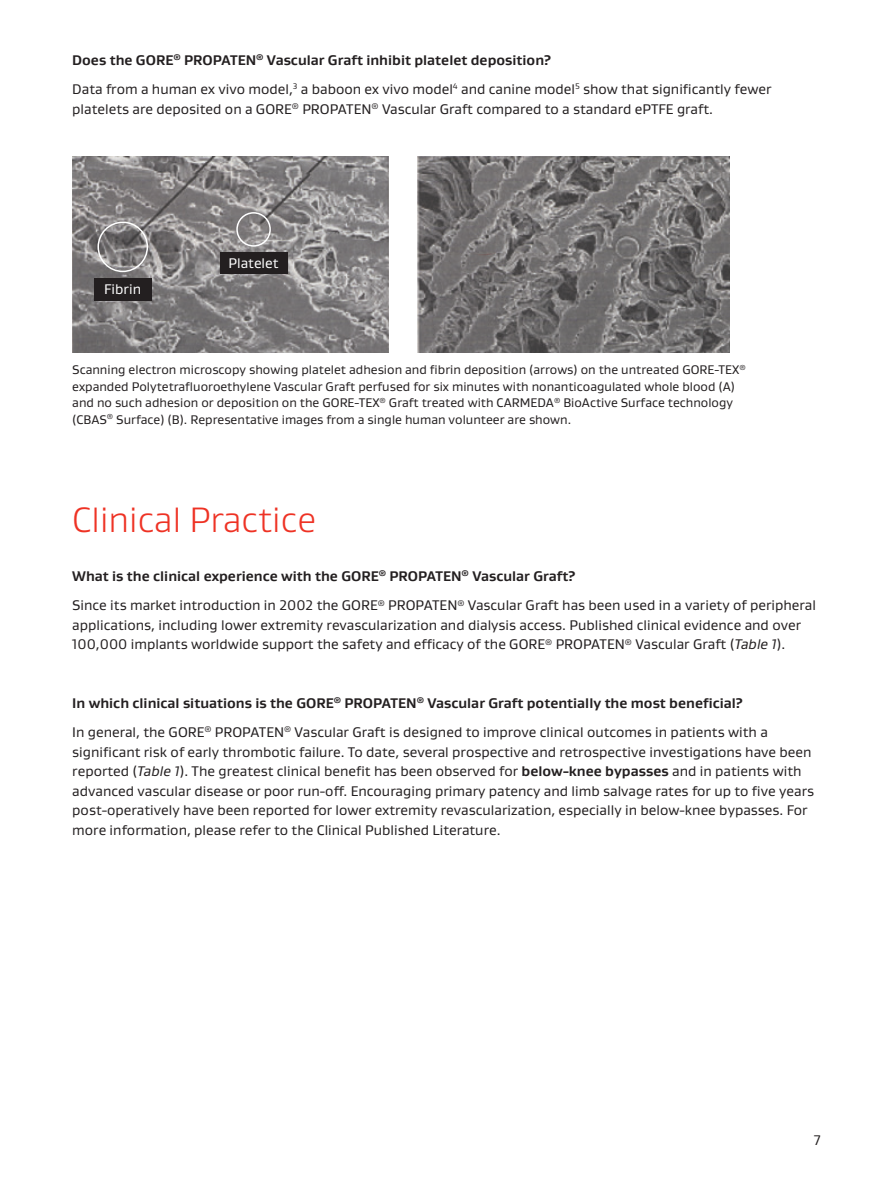
<style>
.page{position:relative;width:893px;height:1191px;background:#fff}
.page>*{position:absolute;margin:0;border:0;box-sizing:border-box;transform-origin:0 0}
.t1{font:300 36px "Gore Gustan";color:#ee3224}
.t2{font:14.25px/19.5px "Gore Gustan";color:#231f20}
.t3{font:14.25px "Gore Gustan";color:#fff}
.t4{font:12.75px/16.5px "Gore Gustan";color:#231f20}
.s1{font-weight:700}
.s2{font-style:italic}
</style>
<div class="page">
<img style="left:72px;top:156px;width:317px;height:196px">
<img style="left:417px;top:156px;width:312px;height:196px">
<div style="left:97px;top:221px;width:51px;height:51px;border:2px solid #fff;border-radius:50%"></div>
<div style="left:236px;top:212px;width:35px;height:35px;border:2px solid #fff;border-radius:50%"></div>
<div style="left:94px;top:278px;width:57px;height:22px;background:#231f20"></div>
<div style="left:220px;top:252px;width:67px;height:22px;background:#231f20"></div>
<p class="t2" style="left:72px;top:45px;width:701px;line-height:29.2px"><span class="s1">Does the GORE</span><sup>®</sup> <span class="s1">PROPATEN</span><sup>®</sup> <span class="s1">Vascular Graft inhibit platelet deposition?<br></span>Data from a human ex vivo model,<sup>3</sup> a baboon ex vivo model<sup>4</sup> and canine model<sup>5</sup> show that significantly fewer</p>
<p class="t2" style="left:72px;top:99px;width:642px">platelets are deposited on a GORE<sup>®</sup> PROPATEN<sup>®</sup> Vascular Graft compared to a standard ePTFE graft.</p>
<p class="t3" style="left:104px;top:280px;width:38px">Fibrin</p>
<p class="t3" style="left:229px;top:254px;width:52px">Platelet</p>
<p class="t4" style="left:72px;top:361px;width:675px">Scanning electron microscopy showing platelet adhesion and fibrin deposition (arrows) on the untreated GORE-TEX<sup>® </sup>expanded Polytetrafluoroethylene Vascular Graft perfused for six minutes with nonanticoagulated whole blood (A) and no such adhesion or deposition on the GORE-TEX<sup>®</sup> Graft treated with CARMEDA<sup>®</sup> BioActive Surface technology (CBAS<sup>®</sup> Surface) (B). Representative images from a single human volunteer are shown.</p>
<h1 class="t1" style="left:72px;top:497px;width:245px">Clinical Practice</h1>
<p class="t2" style="left:72px;top:561px;width:745px;line-height:29.2px"><span class="s1">What is the clinical experience with the GORE</span><sup>®</sup> <span class="s1">PROPATEN</span><sup>®</sup> <span class="s1">Vascular Graft?<br></span>Since its market introduction in 2002 the GORE<sup>®</sup> PROPATEN<sup>®</sup> Vascular Graft has been used in a variety of peripheral</p>
<p class="t2" style="left:72px;top:615px;width:730px">applications, including lower extremity revascularization and dialysis access. Published clinical evidence and over<br>100,000 implants worldwide support the safety and efficacy of the GORE<sup>®</sup> PROPATEN<sup>®</sup> Vascular Graft (<span class="s2">Table 1</span>).</p>
<p class="t2" style="left:72px;top:688px;width:697px;line-height:29.2px"><span class="s1">In which clinical situations is the GORE</span><sup>®</sup> <span class="s1">PROPATEN</span><sup>®</sup> <span class="s1">Vascular Graft potentially the most beneficial?<br></span>In general, the GORE<sup>®</sup> PROPATEN<sup>®</sup> Vascular Graft is designed to improve clinical outcomes in patients with a</p>
<p class="t2" style="left:72px;top:741px;width:743px">significant risk of early thrombotic failure. To date, several prospective and retrospective investigations have been reported (<span class="s2">Table 1</span>). The greatest clinical benefit has been observed for <span class="s1">below-knee bypasses</span> and in patients with advanced vascular disease or poor run-off. Encouraging primary patency and limb salvage rates for up to five years post-operatively have been reported for lower extremity revascularization, especially in below-knee bypasses. For more information, please refer to the Clinical Published Literature.</p>
<p class="t2" style="left:814px;top:1130px;width:8px">7</p>
</div>
